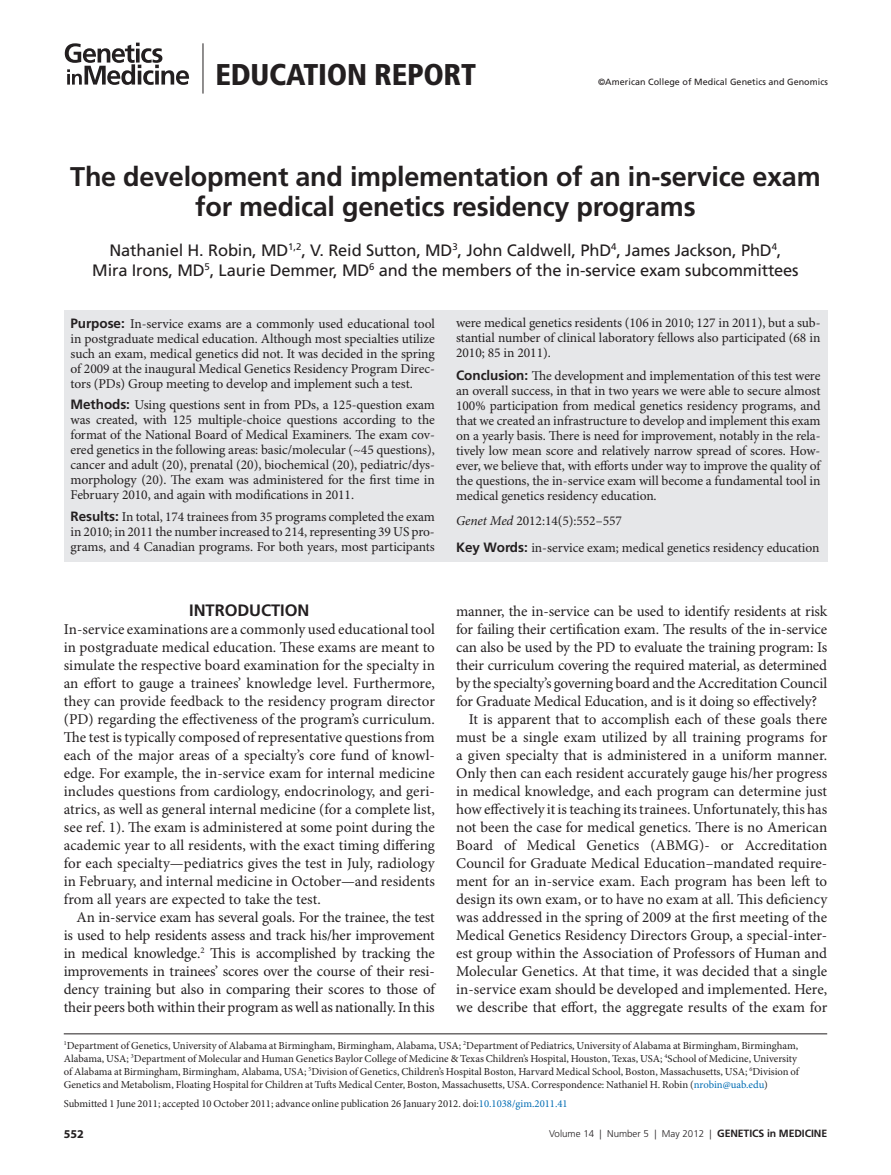
<style>
.page{position:relative;width:891px;height:1175px;background:#fff}
.page>*{position:absolute;margin:0;border:0;box-sizing:border-box;transform-origin:0 0}
.t1{font:900 condensed 30px "Frutiger LT Pro";letter-spacing:-.01em;color:#231f20}
.t2{font:700 27px/30px "Frutiger LT Pro";letter-spacing:-.01em;color:#231f20;text-align:center}
.t3{font:16.5px/19.8px "Frutiger LT Pro";letter-spacing:-.01em;color:#231f20;text-align:center}
.t4{font:700 16.5px "Frutiger LT Pro";letter-spacing:-.005em;color:#231f20}
.t5{font:15px/18px "Minion Pro";color:#231f20;text-align:justify}
.t6{font:13.5px/15px "Minion Pro";letter-spacing:-.005em;color:#231f20;text-align:justify}
.t7{font:700 12px "Myriad Pro";color:#231f20}
.t8{font:10.65px/12.9px "Minion Pro";color:#231f20}
.t9{font:300 9.75px "Frutiger LT Pro";color:#231f20}
.t10{font:9px "Frutiger LT Pro";letter-spacing:.005em;color:#231f20}
.s1{font-family:"Frutiger LT Pro";font-weight:700}
.s2{font-style:italic}
.s3{color:#006cb3}
.s4{font-weight:700;font-size:10.5px}
</style>
<div class="page">
<hr style="left:203px;top:43px;width:1px;height:51px;background:#231f20">
<svg style="left:65px;top:43px;width:124px;height:42px"></svg>
<div style="left:64px;top:311px;width:763px;height:251px;background:#e6e7e9"></div>
<hr style="left:64px;top:1033px;width:763px;height:1px;background:#231f20">
<h1 class="t1" style="left:216px;top:56px;width:262px">EDUCATION REPORT</h1>
<p class="t10" style="left:598px;top:76px;width:231px">©American College of Medical Genetics and Genomics</p>
<h2 class="t2" style="left:70px;top:162px;width:752px">The development and implementation of an in-service exam for medical genetics residency programs</h2>
<p class="t3" style="left:92px;top:240px;width:708px">Nathaniel H. Robin, MD<sup>1,2</sup>, V. Reid Sutton, MD<sup>3</sup>, John Caldwell, PhD<sup>4</sup>, James Jackson, PhD<sup>4</sup>,<br>Mira Irons, MD<sup>5</sup>, Laurie Demmer, MD<sup>6</sup> and the members of the in-service exam subcommittees</p>
<p class="t6" style="left:71px;top:316px;width:366px"><span class="s1">Purpose:</span> In-service exams are a commonly used educational tool in postgraduate medical education. Although most specialties utilize such an exam, medical genetics did not. It was decided in the spring of 2009 at the inaugural Medical Genetics Residency Program Direc&shy;tors (PDs) Group meeting to develop and implement such a test.</p>
<p class="t6" style="left:71px;top:398px;width:366px"><span class="s1">M ethods:</span> Using questions sent in from PDs, a 125-question exam was created, with 125 multiple-choice questions according to the format of the National Board of Medical Examiners. The exam cov&shy;ered genetics in the following areas: basic/molecular (~45 questions), cancer and adult (20), prenatal (20), biochemical (20), pediatric/dys&shy;morphology (20). The exam was administered for the first time in February 2010, and again with modifications in 2011.</p>
<p class="t6" style="left:71px;top:510px;width:366px"><span class="s1">Results:</span> In total, 174 trainees from 35 programs completed the exam in 2010; in 2011 the number increased to 214, representing 39 US pro&shy;grams, and 4 Canadian programs. For both years, most participants</p>
<p class="t4" style="left:189px;top:600px;width:119px">INTRODUCTION</p>
<p class="t5" style="left:64px;top:620px;width:373px">In-service examinations are a commonly used educational tool in postgraduate medical education. These exams are meant to simulate the respective board examination for the specialty in an effort to gauge a trainees’ knowledge level. Furthermore, they can provide feedback to the residency program director (PD) regarding the effectiveness of the program’s curriculum.<br>The test is typically composed of representative questions from each of the major areas of a specialty’s core fund of knowl&shy;edge. For example, the in-service exam for internal medicine includes questions from cardiology, endocrinology, and geri&shy;atrics, as well as general internal medicine (for a complete list, see ref. 1). The exam is administered at some point during the academic year to all residents, with the exact timing differing for each specialty—pediatrics gives the test in July, radiology in February, and internal medicine in October—and residents from all years are expected to take the test.</p>
<p class="t5" style="left:64px;top:908px;width:373px;text-indent:13px">An in-service exam has several goals. For the trainee, the test is used to help residents assess and track his/her improvement in medical knowledge.<sup>2</sup> This is accomplished by tracking the improvements in trainees’ scores over the course of their resi&shy;dency training but also in comparing their scores to those of their peers both within their program as well as nationally. In this</p>
<p class="t6" style="left:456px;top:316px;width:366px">were medical genetics residents (106 in 2010; 127 in 2011), but a sub&shy;stantial number of clinical laboratory fellows also participated (68 in 2010; 85 in 2011).</p>
<p class="t6" style="left:456px;top:368px;width:366px"><span class="s1">Conclusion:</span> The development and implementation of this test were an overall success, in that in two years we were able to secure almost 100% participation from medical genetics residency programs, and that we created an infrastructure to develop and implement this exam on a yearly basis. There is need for improvement, notably in the rela&shy;tively low mean score and relatively narrow spread of scores. How&shy;ever, we believe that, with efforts under way to improve the quality of the questions, the in-service exam will become a fundamental tool in medical genetics residency education.</p>
<p class="t6" style="left:456px;top:507px;width:365px;line-height:27px"><span class="s2">Genet Med</span> 2012:14(5):552–557<br><span class="s1">Key Words:</span> in-service exam; medical genetics residency education</p>
<p class="t5" style="left:456px;top:602px;width:373px">manner, the in-service can be used to identify residents at risk</p>
<p class="t5" style="left:456px;top:620px;width:373px">for failing their certification exam. The results of the in-service</p>
<p class="t5" style="left:456px;top:638px;width:373px">can also be used by the PD to evaluate the training program: Is</p>
<p class="t5" style="left:456px;top:656px;width:373px">their curriculum covering the required material, as determined</p>
<p class="t5" style="left:456px;top:674px;width:373px">by the specialty’s governing board and the Accreditation Council</p>
<p class="t5" style="left:456px;top:692px;width:363px">for Graduate Medical Education, and is it doing so effectively?</p>
<p class="t5" style="left:469px;top:710px;width:360px">It is apparent that to accomplish each of these goals there</p>
<p class="t5" style="left:456px;top:728px;width:373px">must be a single exam utilized by all training programs for</p>
<p class="t5" style="left:456px;top:746px;width:373px">a given specialty that is administered in a uniform manner.</p>
<p class="t5" style="left:456px;top:764px;width:373px">Only then can each resident accurately gauge his/her progress</p>
<p class="t5" style="left:456px;top:782px;width:373px">in medical knowledge, and each program can determine just</p>
<p class="t5" style="left:456px;top:800px;width:373px">how effectively it is teaching its trainees. Unfortunately, this has</p>
<p class="t5" style="left:456px;top:818px;width:373px">not been the case for medical genetics. There is no American</p>
<p class="t5" style="left:456px;top:836px;width:373px">Board of Medical Genetics (ABMG)- or Accreditation</p>
<p class="t5" style="left:456px;top:854px;width:373px">Council for Graduate Medical Education–mandated require-</p>
<p class="t5" style="left:456px;top:872px;width:373px">ment for an in-service exam. Each program has been left to</p>
<p class="t5" style="left:456px;top:890px;width:373px">design its own exam, or to have no exam at all. This deficiency</p>
<p class="t5" style="left:456px;top:908px;width:373px">was addressed in the spring of 2009 at the first meeting of the</p>
<p class="t5" style="left:456px;top:926px;width:373px">Medical Genetics Residency Directors Group, a special-inter-</p>
<p class="t5" style="left:456px;top:944px;width:373px">est group within the Association of Professors of Human and</p>
<p class="t5" style="left:456px;top:962px;width:373px">Molecular Genetics. At that time, it was decided that a single</p>
<p class="t5" style="left:456px;top:980px;width:373px">in-service exam should be developed and implemented. Here,</p>
<p class="t5" style="left:456px;top:998px;width:373px">we describe that effort, the aggregate results of the exam for</p>
<p class="t8" style="left:64px;top:1039px;width:737px"><sup>1</sup>Department of Genetics, University of Alabama at Birmingham, Birmingham, Alabama, USA; <sup>2</sup>Department of Pediatrics, University of Alabama at Birmingham, Birmingham, Alabama, USA; <sup>3</sup>Department of Molecular and Human Genetics Baylor College of Medicine &amp; Texas Children’s Hospital, Houston, Texas, USA; <sup>4</sup>School of Medicine, University of Alabama at Birmingham, Birmingham, Alabama, USA; <sup>5</sup>Division of Genetics, Children’s Hospital Boston, Harvard Medical School, Boston, Massachusetts, USA; <sup>6</sup>Division of Genetics and Metabolism, Floating Hospital for Children at Tufts Medical Center, Boston, Massachusetts, USA. Correspondence: Nathaniel H. Robin (<span class="s3">nrobin@uab.edu</span>)</p>
<p class="t8" style="left:64px;top:1097px;width:505px">Submitted 1 June 2011; accepted 10 October 2011; advance online publication 26 January 2012. doi:<span class="s3">10.1038/gim.2011.41</span></p>
<p class="t7" style="left:64px;top:1126px;width:21px">552</p>
<p class="t9" style="left:549px;top:1128px;width:280px">Volume 14 | Number 5 | May 2012 | <span class="s4">Genetics in medicine</span></p>
</div>
